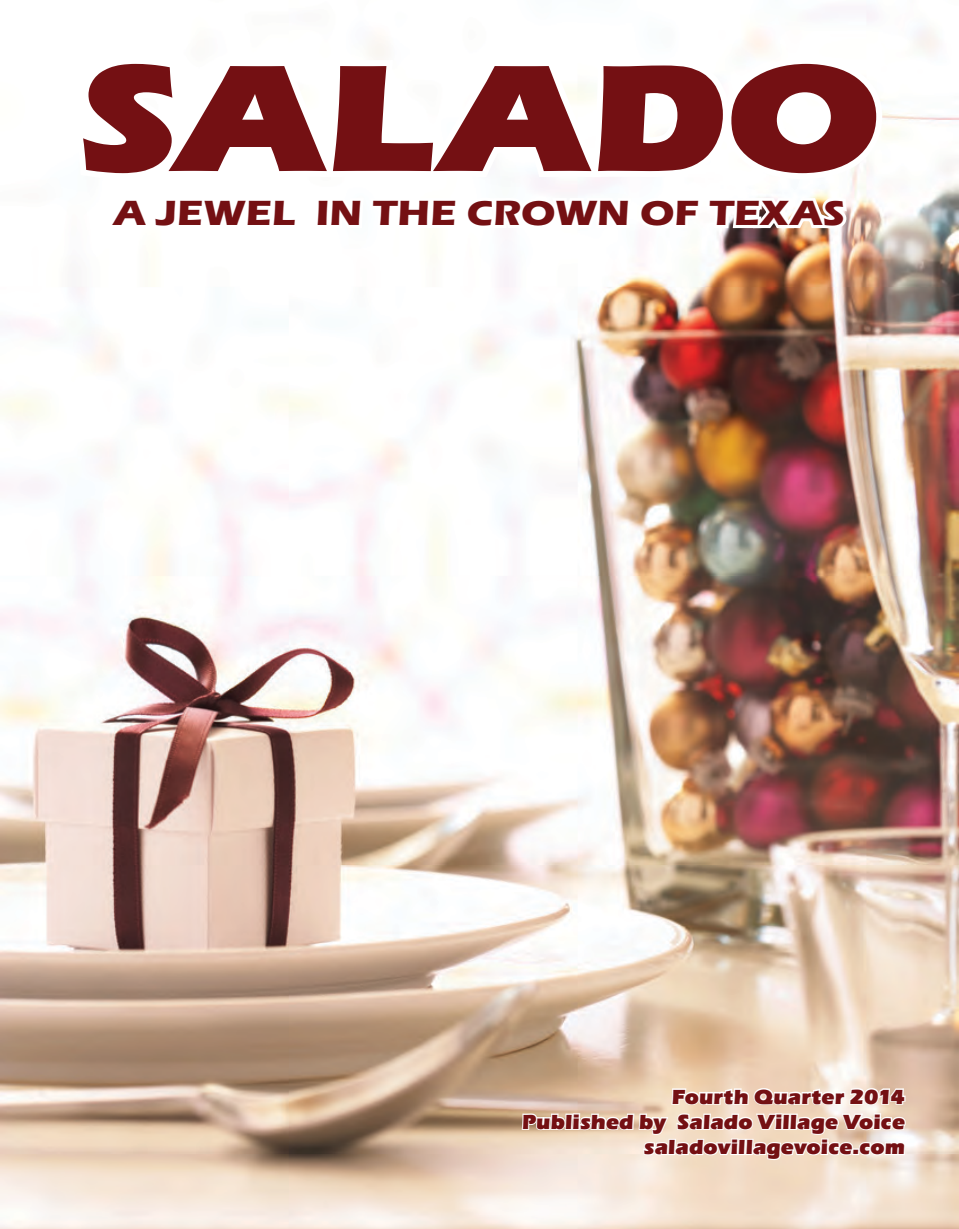
<style>
.page{position:relative;width:959px;height:1229px;background:#fff}
.page>*{position:absolute;margin:0;border:0;box-sizing:border-box;transform-origin:0 0}
.Paragraph_Style{font:900 157.5px "Eras ITC";color:#741013;scale:1.1 1}
.Paragraph_Style-2{font:700 36px "Eras ITC";color:#741013;scale:1.1 1}
.Paragraph_Style-3{font:900 21px "Eras ITC";letter-spacing:.005em;color:#741013}
</style>
<div class="page">
<img style="left:0;top:10px;width:958px;height:1218px">
<svg style="left:520px;top:984px;width:386px;height:244px;background:#ebd7c4"></svg>
<svg style="left:319px;top:10px;width:127px;height:519px"></svg>
<svg style="left:68px;top:26px;width:822px;height:375px"></svg>
<p class="Paragraph_Style" style="left:78px;top:27px;width:730px">SALADO</p>
<p class="Paragraph_Style-2" style="left:114px;top:192px;width:666px">A JEWEL IN THE CROWN OF TEXAS</p>
<p class="Paragraph_Style-3" style="left:671px;top:1084px;width:235px">Fourth Quarter 2014</p>
<p class="Paragraph_Style-3" style="left:522px;top:1109px;width:384px">Published by Salado Village Voice</p>
<p class="Paragraph_Style-3" style="left:644px;top:1134px;width:262px">saladovillagevoice.com</p>
</div>
